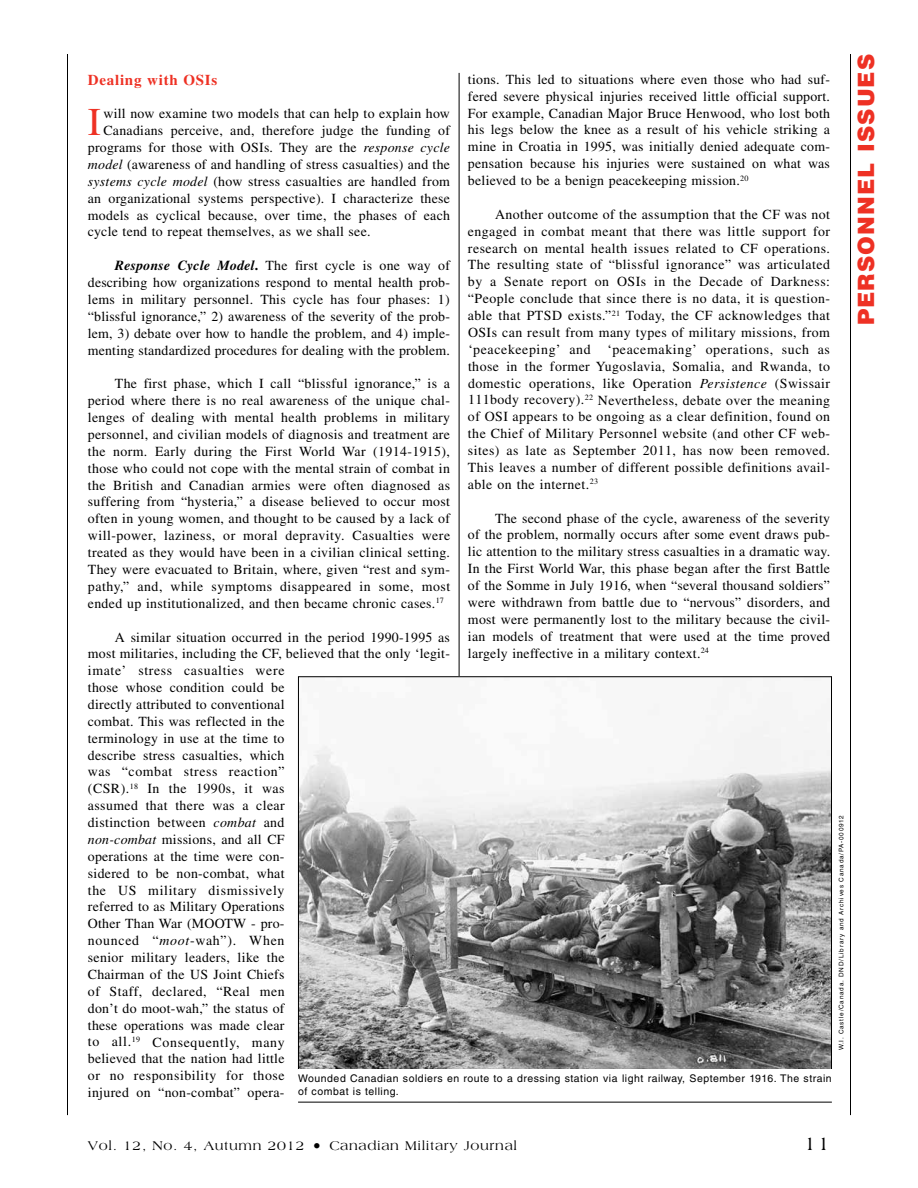
<style>
.page{position:relative;width:918px;height:1188px;background:#fff}
.page>*{position:absolute;margin:0;border:0;box-sizing:border-box;transform-origin:0 0}
.t1{font:39.3px "Times LT Std";color:#ee3124}
.t2{font:900 22.5px "Helvetica LT Std";letter-spacing:.05em;color:#ee3124}
.t3{font:19.5px "Americana Std";color:#000}
.t4{font:700 15px "Times LT Std";letter-spacing:.05em;color:#ee3124}
.t5{font:13.8px/16.8px "Times LT Std";letter-spacing:.02em;color:#000;text-align:justify}
.t6{font:13.5px "Americana Std";letter-spacing:.05em;color:#000}
.t7{font:10.5px/12.8px "Helvetica LT Std";letter-spacing:.05em;color:#000}
.t8{font:6.3px "Helvetica LT Std";letter-spacing:.125em;color:#000}
.s1{font-style:italic}
.s2{font-weight:700;font-style:italic}
.s3{font-weight:700}
.s4{font-size:16.5px}
</style>
<div class="page">
<hr style="left:850px;top:54px;width:1px;height:1061px;background:#000">
<hr style="left:67px;top:54px;width:1px;height:1061px;background:#000">
<hr style="left:459px;top:73px;width:1px;height:1029px;background:#000">
<img style="left:300px;top:678px;width:530px;height:390px">
<hr style="left:298px;top:1102px;width:534px;height:1px;background:#000">
<p class="t4" style="left:88px;top:71px;width:131px">Dealing with OSIs</p>
<p class="t1" style="left:88px;top:100px;width:15px">I</p>
<p class="t5" style="left:103px;top:105px;width:348px">will now examine two models that can help to explain how</p>
<p class="t5" style="left:468px;top:71px;width:364px">tions. This led to situations where even those who had suf&shy;fered severe physical injuries received little official support.<br>For example, Canadian Major Bruce Henwood, who lost both his legs below the knee as a result of his vehicle striking a mine in Croatia in 1995, was initially denied adequate com&shy;pensation because his injuries were sustained on what was believed to be a benign peacekeeping mission.<sup>20</sup></p>
<p class="t5" style="left:468px;top:206px;width:364px;text-indent:27px">Another outcome of the assumption that the CF was not engaged in combat meant that there was little support for research on mental health issues related to CF operations.<br>The resulting state of “blissful ignorance” was articulated by a Senate report on OSIs in the Decade of Darkness: “People conclude that since there is no data, it is question&shy;able that PTSD exists.”<sup>21</sup> Today, the CF acknowledges that OSIs can result from many types of military missions, from ‘peacekeeping’ and ‘peacemaking’ operations, such as those in the former Yugoslavia, Somalia, and Rwanda, to domestic operations, like Operation <span class="s1">Persistence</span> (Swissair 111body recovery).<sup>22</sup> Nevertheless, debate over the meaning of OSI appears to be ongoing as a clear definition, found on the Chief of Military Personnel website (and other CF web&shy;sites) as late as September 2011, has now been removed.<br>This leaves a number of different possible definitions avail&shy;able on the internet.<sup>23</sup></p>
<p class="t5" style="left:468px;top:510px;width:364px;text-indent:27px">The second phase of the cycle, awareness of the severity of the problem, normally occurs after some event draws pub&shy;lic attention to the military stress casualties in a dramatic way.<br>In the First World War, this phase began after the first Battle of the Somme in July 1916, when “several thousand soldiers” were withdrawn from battle due to “nervous” disorders, and most were permanently lost to the military because the civil&shy;ian models of treatment that were used at the time proved largely ineffective in a military context.<sup>24</sup></p>
<p class="t5" style="left:103px;top:122px;width:348px">Canadians perceive, and, therefore judge the funding of</p>
<p class="t5" style="left:88px;top:139px;width:364px">programs for those with OSIs. They are the <span class="s1">response cycle</span></p>
<p class="t5" style="left:88px;top:156px;width:364px"><span class="s1">model</span> (awareness of and handling of stress casualties) and the</p>
<p class="t5" style="left:88px;top:173px;width:364px"><span class="s1">systems cycle model</span> (how stress casualties are handled from</p>
<p class="t5" style="left:88px;top:190px;width:364px">an organizational systems perspective). I characterize these</p>
<p class="t5" style="left:88px;top:207px;width:364px">models as cyclical because, over time, the phases of each</p>
<p class="t5" style="left:88px;top:223px;width:284px">cycle tend to repeat themselves, as we shall see.</p>
<p class="t5" style="left:88px;top:257px;width:364px;text-indent:27px"><span class="s2">Response Cycle Model</span><span class="s3">.</span> The first cycle is one way of describing how organizations respond to mental health prob&shy;lems in military personnel. This cycle has four phases: 1) “blissful ignorance,” 2) awareness of the severity of the prob&shy;lem, 3) debate over how to handle the problem, and 4) imple&shy;menting standardized procedures for dealing with the problem.</p>
<p class="t5" style="left:88px;top:375px;width:364px;text-indent:27px">The first phase, which I call “blissful ignorance,” is a period where there is no real awareness of the unique chal&shy;lenges of dealing with mental health problems in military personnel, and civilian models of diagnosis and treatment are the norm. Early during the First World War (1914-1915), those who could not cope with the mental strain of combat in the British and Canadian armies were often diagnosed as suffering from “hysteria,” a disease believed to occur most often in young women, and thought to be caused by a lack of will-power, laziness, or moral depravity. Casualties were treated as they would have been in a civilian clinical setting.<br>They were evacuated to Britain, where, given “rest and sym&shy;pathy,” and, while symptoms disappeared in some, most ended up institutionalized, and then became chronic cases.<sup>17</sup></p>
<p class="t5" style="left:88px;top:628px;width:364px;text-align:left;text-indent:27px">A similar situation occurred in the period 1990-1995 as most militaries, including the CF, believed that the only ‘legit&shy;imate’ stress casualties were<br>those whose condition could be<br>directly attributed to conventional<br>combat. This was reflected in the<br>terminology in use at the time to<br>describe stress casualties, which<br>was “combat stress reaction”<br>(CSR).<sup>18</sup> In the 1990s, it was<br>assumed that there was a clear<br>distinction between <span class="s1">combat</span> and<br><span class="s1">non-combat</span> missions, and all CF<br>operations at the time were con-<br>sidered to be non-combat, what<br>the US military dismissively<br>referred to as Military Operations<br>Other Than War (MOOTW - pro-<br>nounced “<span class="s1">moot</span>-wah”). When<br>senior military leaders, like the<br>Chairman of the US Joint Chiefs<br>of Staff, declared, “Real men<br>don’t do moot-wah,” the status of<br>these operations was made clear<br>to all.<sup>19</sup> Consequently, many<br>believed that the nation had little<br>or no responsibility for those<br>injured on “non-combat” opera-</p>
<p class="t8" style="left:838px;top:1050px;width:237px;rotate:-90deg">W.I. Castle/Canada. DND/Library and Archives Canada/PA-000912</p>
<p class="t7" style="left:298px;top:1072px;width:535px">Wounded Canadian soldiers en route to a dressing station via light railway, September 1916. The strain of combat is telling.</p>
<p class="t2" style="left:851px;top:325px;width:273px;rotate:-90deg">PERSONNEL ISSUES</p>
<p class="t6" style="left:88px;top:1138px;width:431px">Vol. 12, No. 4, Autumn 2012 <span class="s4">•</span> Canadian Military Journal</p>
<p class="t3" style="left:804px;top:1132px;width:28px">11</p>
</div>
